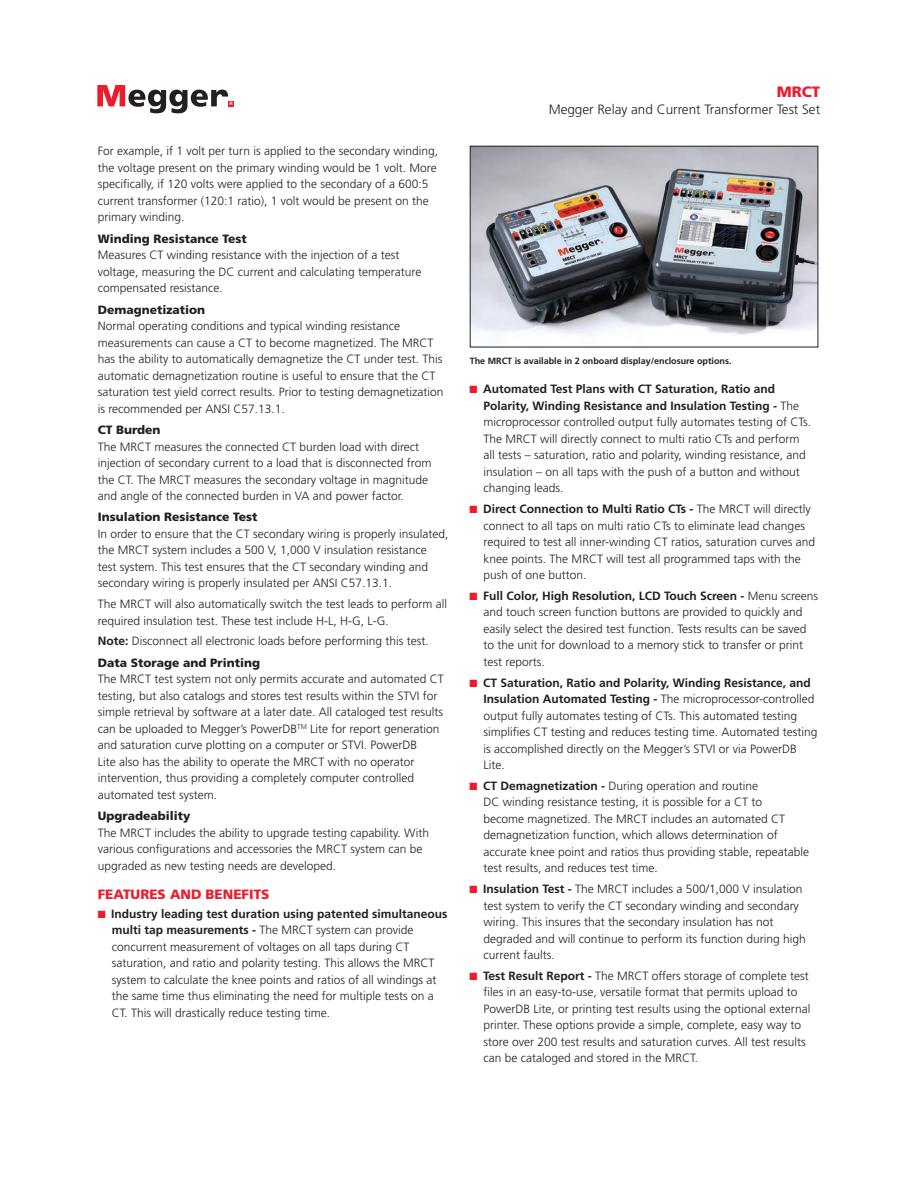
<style>
.page{position:relative;width:918px;height:1188px;background:#fff}
.page>*{position:absolute;margin:0;border:0;box-sizing:border-box;transform-origin:0 0}
.t1{font:900 15px "Frutiger LT Std";color:#ed1b2d}
.t2{font:300 13.5px "Frutiger LT Std";color:#231f20}
.t3{font:900 13.5px "Frutiger LT Std";color:#ed1b2d}
.t4{font:300 12px/16.5px "Frutiger LT Std";color:#231f20}
.t5{font:900 12px "Frutiger LT Std";color:#231f20}
.t6{font:700 9px "Frutiger LT Std";color:#231f20}
.s1{font-weight:700}
.s2{font-weight:900}
.s3{color:#ed1b2d}
</style>
<div class="page">
<svg style="left:97px;top:85px;width:137px;height:28px"></svg>
<img style="left:472px;top:148px;width:344px;height:187px">
<div style="left:470px;top:146px;width:348px;height:201px;border:1px solid #231f20"></div>
<p class="t4" style="left:98px;top:143px;width:342px">For example, if 1 volt per turn is applied to the secondary winding, the voltage present on the primary winding would be 1 volt. More specifically, if 120 volts were applied to the secondary of a 600:5 current transformer (120:1 ratio), 1 volt would be present on the primary winding.</p>
<p class="t5" style="left:98px;top:231px;width:150px">Winding Resistance Test</p>
<p class="t4" style="left:98px;top:247px;width:325px">Measures CT winding resistance with the injection of a test voltage, measuring the DC current and calculating temperature compensated resistance.</p>
<p class="t5" style="left:98px;top:302px;width:109px">Demagnetization</p>
<p class="t4" style="left:98px;top:318px;width:347px">Normal operating conditions and typical winding resistance measurements can cause a CT to become magnetized. The MRCT has the ability to automatically demagnetize the CT under test. This automatic demagnetization routine is useful to ensure that the CT saturation test yield correct results. Prior to testing demagnetization is recommended per ANSI C57.13.1.</p>
<p class="t5" style="left:98px;top:423px;width:64px">CT Burden</p>
<p class="t4" style="left:98px;top:438px;width:335px">The MRCT measures the connected CT burden load with direct injection of secondary current to a load that is disconnected from the CT. The MRCT measures the secondary voltage in magnitude and angle of the connected burden in VA and power factor.</p>
<p class="t5" style="left:98px;top:510px;width:161px">Insulation Resistance Test</p>
<p class="t4" style="left:98px;top:526px;width:352px">In order to ensure that the CT secondary wiring is properly insulated, the MRCT system includes a 500 V, 1,000 V insulation resistance test system. This test ensures that the CT secondary winding and secondary wiring is properly insulated per ANSI C57.13.1.</p>
<p class="t4" style="left:98px;top:596px;width:351px">The MRCT will also automatically switch the test leads to perform all required insulation test. These test include H-L, H-G, L-G.</p>
<p class="t4" style="left:98px;top:631px;width:332px;line-height:21.5px"><span class="s1">Note:</span> Disconnect all electronic loads before performing this test.<br><span class="s2">Data Storage and Printing</span></p>
<p class="t4" style="left:98px;top:671px;width:348px">The MRCT test system not only permits accurate and automated CT testing, but also catalogs and stores test results within the STVI for simple retrieval by software at a later date. All cataloged test results can be uploaded to Megger’s PowerDB<sup>TM</sup> Lite for report generation and saturation curve plotting on a computer or STVI. PowerDB<br>Lite also has the ability to operate the MRCT with no operator intervention, thus providing a completely computer controlled automated test system.</p>
<p class="t5" style="left:98px;top:809px;width:94px">Upgradeability</p>
<p class="t4" style="left:98px;top:825px;width:333px">The MRCT includes the ability to upgrade testing capability. With various configurations and accessories the MRCT system can be upgraded as new testing needs are developed.</p>
<p class="t3" style="left:98px;top:886px;width:127px">FEATURES AND BENE</p>
<p class="t3" style="left:242px;top:886px;width:29px">FITS</p>
<p class="t4" style="left:112px;top:905px;width:337px;text-indent:-14px"><span class="s3">■</span> <span class="s1">Industry leading test duration using patented simultaneous multi tap measurements -</span> The MRCT system can provide concurrent measurement of voltages on all taps during CT saturation, and ratio and polarity testing. This allows the MRCT system to calculate the knee points and ratios of all windings at the same time thus eliminating the need for multiple tests on a CT. This will drastically reduce testing time.</p>
<p class="t1" style="left:777px;top:82px;width:45px">MRCT</p>
<p class="t2" style="left:549px;top:101px;width:273px">Megger Relay and Current Transformer Test Set</p>
<p class="t6" style="left:470px;top:356px;width:263px">The MRCT is available in 2 onboard display/enclosure options.</p>
<p class="t4" style="left:484px;top:381px;width:329px;text-indent:-14px"><span class="s3">■</span> <span class="s1">Automated Test Plans with CT Saturation, Ratio and Polarity, Winding Resistance and Insulation Testing -</span> The microprocessor controlled output fully automates testing of CTs.<br>The MRCT will directly connect to multi ratio CTs and perform all tests – saturation, ratio and polarity, winding resistance, and insulation – on all taps with the push of a button and without changing leads.</p>
<p class="t4" style="left:484px;top:501px;width:333px;text-indent:-14px"><span class="s3">■</span> <span class="s1">Direct Connection to Multi Ratio CTs -</span> The MRCT will directly connect to all taps on multi ratio CTs to eliminate lead changes required to test all inner-winding CT ratios, saturation curves and knee points. The MRCT will test all programmed taps with the push of one button.</p>
<p class="t4" style="left:484px;top:588px;width:336px;text-indent:-14px"><span class="s3">■</span> <span class="s1">Full Color, High Resolution, LCD Touch Screen -</span> Menu screens and touch screen function buttons are provided to quickly and easily select the desired test function. Tests results can be saved to the unit for download to a memory stick to transfer or print test reports.</p>
<p class="t4" style="left:484px;top:675px;width:335px;text-indent:-14px"><span class="s3">■</span> <span class="s1">CT Saturation, Ratio and Polarity, Winding Resistance, and Insulation Automated Testing -</span> The microprocessor-controlled output fully automates testing of CTs. This automated testing simplifies CT testing and reduces testing time. Automated testing is accomplished directly on the Megger’s STVI or via PowerDB Lite.</p>
<p class="t4" style="left:484px;top:778px;width:327px;text-indent:-14px"><span class="s3">■</span> <span class="s1">CT Demagnetization -</span> During operation and routine<br>DC winding resistance testing, it is possible for a CT to<br>become magnetized. The MRCT includes an automated CT demagnetization function, which allows determination of accurate knee point and ratios thus providing stable, repeatable test results, and reduces test time.</p>
<p class="t4" style="left:484px;top:881px;width:324px;text-indent:-14px"><span class="s3">■</span> <span class="s1">Insulation Test -</span> The MRCT includes a 500/1,000 V insulation test system to verify the CT secondary winding and secondary wiring. This insures that the secondary insulation has not degraded and will continue to perform its function during high current faults.</p>
<p class="t4" style="left:484px;top:968px;width:328px;text-indent:-14px"><span class="s3">■</span> <span class="s1">Test Result Report -</span> The MRCT offers storage of complete test files in an easy-to-use, versatile format that permits upload to PowerDB Lite, or printing test results using the optional external printer. These options provide a simple, complete, easy way to store over 200 test results and saturation curves. All test results can be cataloged and stored in the MRCT.</p>
</div>
